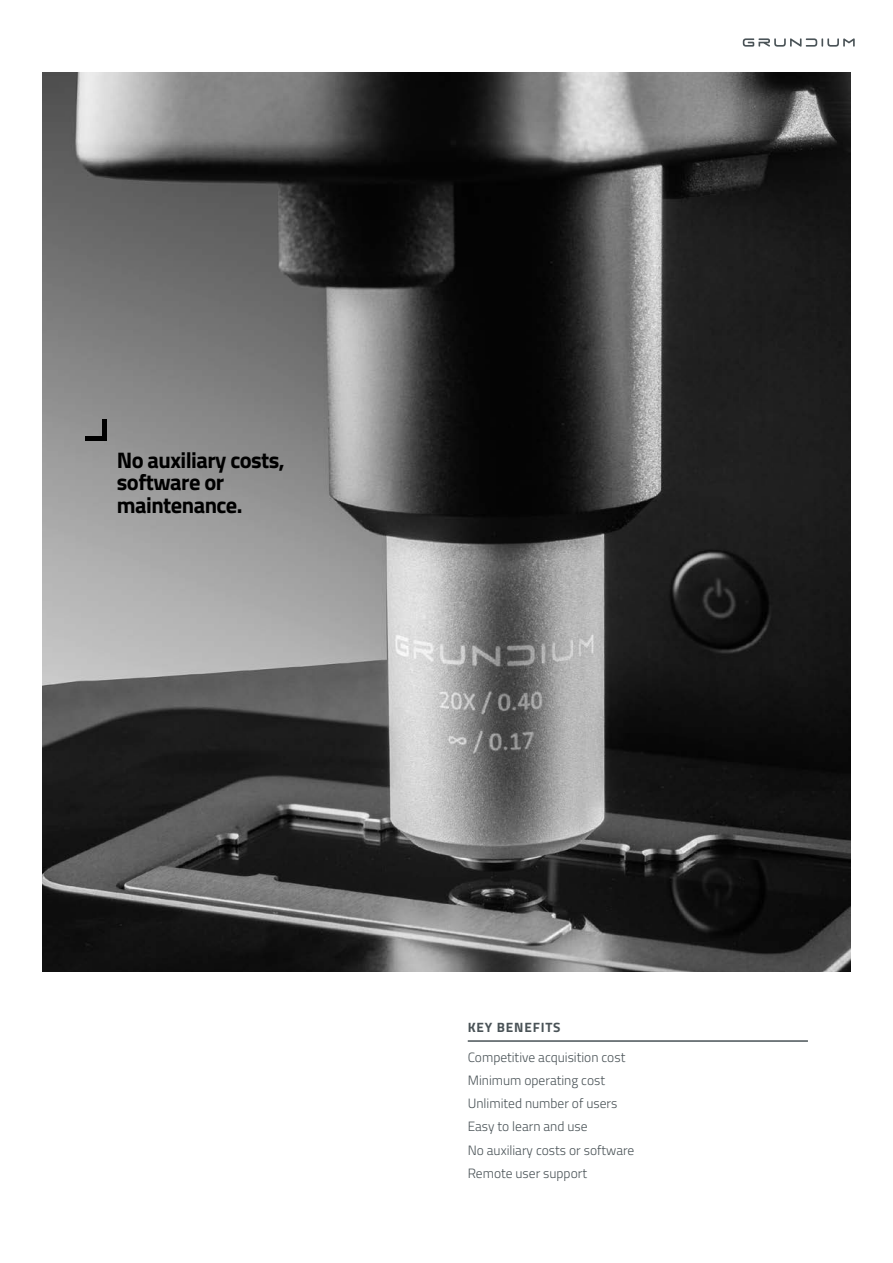
<style>
.page{position:relative;width:893px;height:1263px;background:#fff}
.page>*{position:absolute;margin:0;border:0;box-sizing:border-box;transform-origin:0 0}
.t1{font:700 22.5px/22.5px "Titillium";letter-spacing:-.025em;color:#000}
.t2{font:300 13.5px/23.2px "Titillium";color:#4a5357}
.t3{font:700 13.5px "Titillium";letter-spacing:.06em;color:#4a5357}
</style>
<div class="page">
<img style="left:43px;top:72px;width:807px;height:899px">
<svg style="left:743px;top:38px;width:112px;height:9px"></svg>
<hr style="left:468px;top:1040px;width:340px;height:2px;background:#4a5357">
<hr style="left:102px;top:419px;width:4px;height:21px;background:#000">
<hr style="left:85px;top:436px;width:21px;height:4px;background:#000">
<h1 class="t1" style="left:117px;top:447px;width:169px">No auxiliary costs, software or maintenance.</h1>
<p class="t3" style="left:468px;top:1017px;width:94px">KEY BENEFITS</p>
<p class="t2" style="left:468px;top:1045px;width:168px">Competitive acquisition cost<br>Minimum operating cost<br>Unlimited number of users<br>Easy to learn and use<br>No auxiliary costs or software<br>Remote user support</p>
</div>
